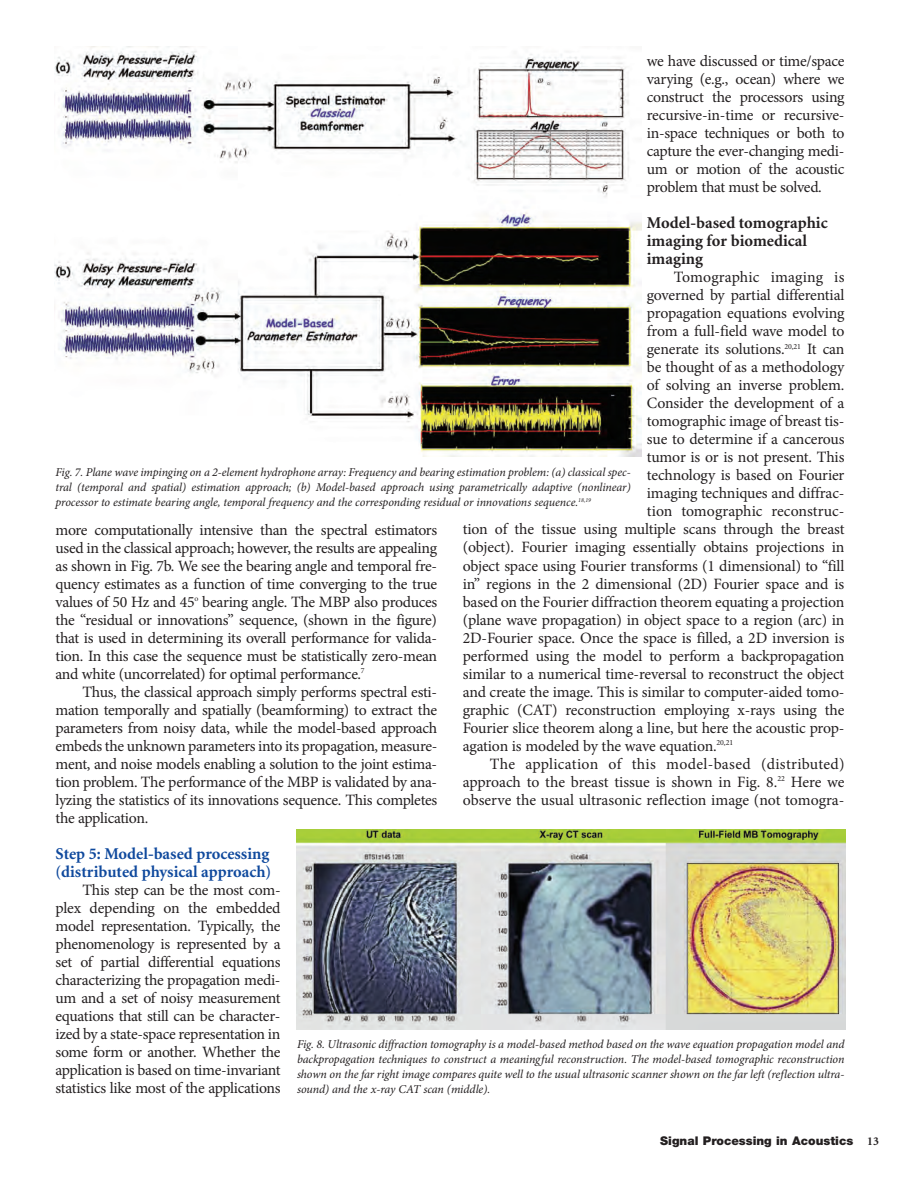
<style>
.page{position:relative;width:918px;height:1189px;background:#fff}
.page>*{position:absolute;margin:0;border:0;box-sizing:border-box;transform-origin:0 0}
.t1{font:700 16.5px/18px "Minion";color:#0f499d}
.t2{font:700 16.5px/18px "Minion";color:#231f20}
.t3{font:15.75px/18px "Minion Pro";letter-spacing:-.01em;color:#231f20;text-align:justify}
.t4{font:15.75px "Minion Pro";letter-spacing:.02em;color:#231f20}
.t5{font:15.75px "Minion Pro";letter-spacing:.01em;color:#231f20}
.t6{font:italic 12px/15px "Minion Pro";letter-spacing:-.01em;color:#231f20;text-align:justify}
.t7{font:900 12px "Helvetica Neue";color:#231f20}
.s1{font-family:"Minion";font-weight:700}
</style>
<div class="page">
<img style="left:54px;top:46px;width:587px;height:410px">
<img style="left:297px;top:829px;width:549px;height:200px">
<p class="t3" style="left:647px;top:53px;width:199px">we have discussed or time/space varying (e.g., ocean) where we construct the processors using recursive-in-time or recursive&shy;in-space techniques or both to capture the ever-changing medi&shy;um or motion of the acoustic problem that must be solved.</p>
<p class="t2" style="left:647px;top:215px;width:182px">Model-based tomographic imaging for biomedical imaging</p>
<p class="t5" style="left:674px;top:271px;width:172px">Tomographic imaging is</p>
<p class="t3" style="left:647px;top:287px;width:199px">governed by partial differential</p>
<p class="t3" style="left:647px;top:305px;width:199px">propagation equations evolving</p>
<p class="t3" style="left:647px;top:323px;width:199px">from a full-field wave model to</p>
<p class="t3" style="left:647px;top:341px;width:199px">generate its solutions.<sup>20,21</sup> It can</p>
<p class="t3" style="left:647px;top:359px;width:199px">be thought of as a methodology</p>
<p class="t3" style="left:647px;top:377px;width:199px">of solving an inverse problem.</p>
<p class="t3" style="left:647px;top:395px;width:199px">Consider the development of a</p>
<p class="t3" style="left:647px;top:413px;width:199px">tomographic image of breast tis-</p>
<p class="t3" style="left:647px;top:431px;width:199px">sue to determine if a cancerous</p>
<p class="t3" style="left:647px;top:449px;width:199px">tumor is or is not present. This</p>
<p class="t3" style="left:647px;top:467px;width:199px">technology is based on Fourier</p>
<p class="t3" style="left:647px;top:485px;width:199px">imaging techniques and diffrac-</p>
<p class="t3" style="left:647px;top:503px;width:199px">tion tomographic reconstruc-</p>
<p class="t3" style="left:463px;top:521px;width:383px">tion of the tissue using multiple scans through the breast</p>
<p class="t3" style="left:463px;top:539px;width:383px">(object). Fourier imaging essentially obtains projections in</p>
<p class="t3" style="left:463px;top:557px;width:383px">object space using Fourier transforms (1 dimensional) to “fill</p>
<p class="t3" style="left:463px;top:575px;width:383px">in” regions in the 2 dimensional (2D) Fourier space and is</p>
<p class="t3" style="left:463px;top:593px;width:383px">based on the Fourier diffraction theorem equating a projection</p>
<p class="t3" style="left:463px;top:611px;width:383px">(plane wave propagation) in object space to a region (arc) in</p>
<p class="t3" style="left:463px;top:629px;width:383px">2D-Fourier space. Once the space is filled, a 2D inversion is</p>
<p class="t3" style="left:463px;top:647px;width:383px">performed using the model to perform a backpropagation</p>
<p class="t3" style="left:463px;top:665px;width:383px">similar to a numerical time-reversal to reconstruct the object</p>
<p class="t3" style="left:463px;top:683px;width:383px">and create the image. This is similar to computer-aided tomo-</p>
<p class="t3" style="left:463px;top:701px;width:383px">graphic (CAT) reconstruction employing x-rays using the</p>
<p class="t3" style="left:463px;top:719px;width:383px">Fourier slice theorem along a line, but here the acoustic prop-</p>
<p class="t3" style="left:463px;top:737px;width:272px">agation is modeled by the wave equation.<sup>20,21</sup></p>
<p class="t4" style="left:490px;top:757px;width:356px">The application of this model-based (distributed)</p>
<p class="t3" style="left:463px;top:773px;width:383px">approach to the breast tissue is shown in Fig. 8.<sup>22</sup> Here we</p>
<p class="t3" style="left:463px;top:791px;width:383px">observe the usual ultrasonic reflection image (not tomogra-</p>
<p class="t6" style="left:56px;top:466px;width:577px">Fig. 7. Plane wave impinging on a 2-element hydrophone array: Frequency and bearing estimation problem: (a) classical spec&shy;tral (temporal and spatial) estimation approach; (b) Model-based approach using parametrically adaptive (nonlinear) processor to estimate bearing angle, temporal frequency and the corresponding residual or innovations sequence.<sup>18,19</sup></p>
<p class="t3" style="left:56px;top:522px;width:383px">more computationally intensive than the spectral estimators used in the classical approach; however, the results are appealing as shown in Fig. 7b. We see the bearing angle and temporal fre&shy;quency estimates as a function of time converging to the true values of 50 Hz and 45<sup>o</sup> bearing angle. The MBP also produces the “residual or innovations” sequence, (shown in the figure) that is used in determining its overall performance for valida&shy;tion. In this case the sequence must be statistically zero-mean and white (uncorrelated) for optimal performance.<sup>7</sup></p>
<p class="t3" style="left:56px;top:684px;width:383px;text-indent:27px">Thus, the classical approach simply performs spectral esti&shy;mation temporally and spatially (beamforming) to extract the parameters from noisy data, while the model-based approach embeds the unknown parameters into its propagation, measure&shy;ment, and noise models enabling a solution to the joint estima&shy;tion problem. The performance of the MBP is validated by ana&shy;lyzing the statistics of its innovations sequence. This completes the application.</p>
<p class="t1" style="left:56px;top:846px;width:217px">Step 5: Model-based processing (distributed physical approach)</p>
<p class="t3" style="left:56px;top:882px;width:227px;text-indent:27px">This step can be the most com&shy;plex depending on the embedded model representation. Typically, the phenomenology is represented by a set of partial differential equations characterizing the propagation medi&shy;um and a set of noisy measurement equations that still can be character&shy;ized by a state-space representation in some form or another. Whether the application is based on time-invariant statistics like most of the applications</p>
<p class="t6" style="left:297px;top:1037px;width:549px">Fig. 8. Ultrasonic diffraction tomography is a model-based method based on the wave equation propagation model and backpropagation techniques to construct a meaningful reconstruction. The model-based tomographic reconstruction shown on the far right image compares quite well to the usual ultrasonic scanner shown on the far left (reflection ultra&shy;sound) and the x-ray CAT scan (middle).</p>
<p class="t7" style="left:660px;top:1136px;width:220px">Signal Processing in Acoustics <span class="s1">13</span></p>
</div>
